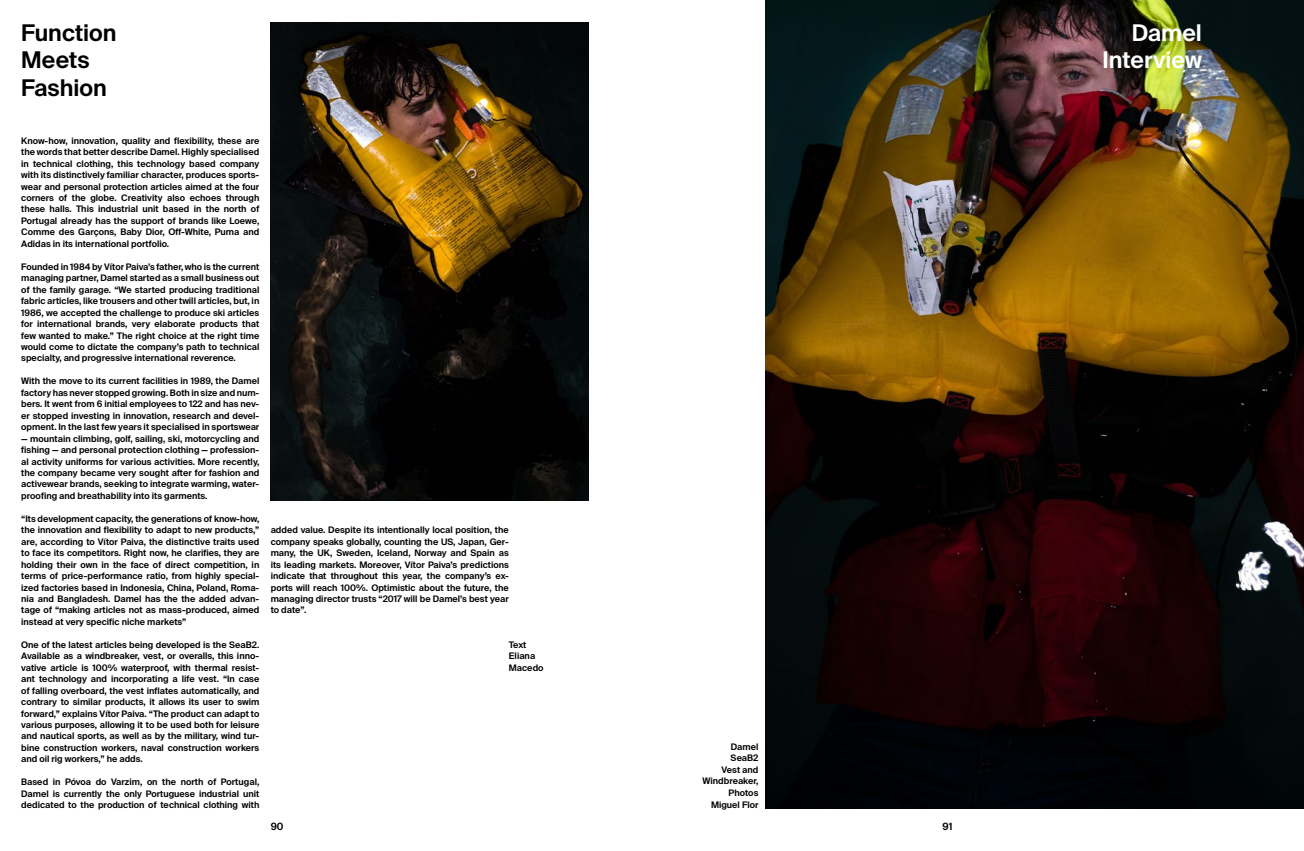
<style>
.page{position:relative;width:1304px;height:851px;background:#fff}
.page>*{position:absolute;margin:0;border:0;box-sizing:border-box;transform-origin:0 0}
.t1{font:600 23px/27.6px "Suisse Intl";color:#000}
.t2{font:600 23px/27.6px "Suisse Intl";color:#fff;text-align:right}
.t3{font:600 10px "Suisse Intl";color:#000}
.t4{font:600 9px/11.4px "Suisse Intl";color:#000;text-align:justify}
</style>
<div class="page">
<img style="left:271px;top:23px;width:317px;height:477px">
<img style="left:765px;top:0;width:539px;height:808px">
<h1 class="t1" style="left:21px;top:19px;width:97px">Function<br>Meets<br>Fashion</h1>
<p class="t4" style="left:21px;top:135px;width:240px">Know-how, innovation, quality and flexibility, these are the words that better describe Damel. Highly specialised in technical clothing, this technology based company with its distinctively familiar character, produces sports&shy;wear and personal protection articles aimed at the four corners of the globe. Creativity also echoes through these halls. This industrial unit based in the north of Portugal already has the support of brands like Loewe, Comme des Garçons, Baby Dior, Off-White, Puma and Adidas in its international portfolio.</p>
<p class="t4" style="left:21px;top:261px;width:240px">Founded in 1984 by Vítor Paiva’s father, who is the current managing partner, Damel started as a small business out of the family garage. “We started producing traditional fabric articles, like trousers and other twill articles, but, in 1986, we accepted the challenge to produce ski articles for international brands, very elaborate products that few wanted to make.” The right choice at the right time would come to dictate the company’s path to technical specialty, and progressive international reverence.</p>
<p class="t4" style="left:21px;top:375px;width:240px">With the move to its current facilities in 1989, the Damel factory has never stopped growing. Both in size and num&shy;bers. It went from 6 initial employees to 122 and has nev&shy;er stopped investing in innovation, research and devel&shy;opment. In the last few years it specialised in sportswear</p>
<p class="t4" style="left:21px;top:432px;width:240px">— mountain climbing, golf, sailing, ski, motorcycling and fishing — and personal protection clothing — profession&shy;al activity uniforms for various activities. More recently, the company became very sought after for fashion and activewear brands, seeking to integrate warming, water&shy;proofing and breathability into its garments.</p>
<p class="t4" style="left:21px;top:513px;width:240px">“Its development capacity, the generations of know-how, the innovation and flexibility to adapt to new products,” are, according to Vítor Paiva, the distinctive traits used to face its competitors. Right now, he clarifies, they are holding their own in the face of direct competition, in terms of price-performance ratio, from highly special&shy;ized factories based in Indonesia, China, Poland, Roma&shy;nia and Bangladesh. Damel has the the added advan&shy;tage of “making articles not as mass-produced, aimed instead at very specific niche markets”</p>
<p class="t4" style="left:21px;top:639px;width:240px">One of the latest articles being developed is the SeaB2.<br>Available as a windbreaker, vest, or overalls, this inno&shy;vative article is 100% waterproof, with thermal resist&shy;ant technology and incorporating a life vest. “In case of falling overboard, the vest inflates automatically, and contrary to similar products, it allows its user to swim forward,” explains Vítor Paiva. “The product can adapt to various purposes, allowing it to be used both for leisure and nautical sports, as well as by the military, wind tur&shy;bine construction workers, naval construction workers and oil rig workers,” he adds.</p>
<p class="t4" style="left:21px;top:776px;width:240px">Based in Póvoa do Varzim, on the north of Portugal, Damel is currently the only Portuguese industrial unit dedicated to the production of technical clothing with</p>
<p class="t4" style="left:271px;top:524px;width:240px">added value. Despite its intentionally local position, the company speaks globally, counting the US, Japan, Ger&shy;many, the UK, Sweden, Iceland, Norway and Spain as its leading markets. Moreover, Vítor Paiva’s predictions indicate that throughout this year, the company’s ex&shy;ports will reach 100%. Optimistic about the future, the managing director trusts “2017 will be Damel’s best year to date”.</p>
<p class="t4" style="left:509px;top:639px;width:36px;text-align:left">Text<br>Eliana<br>Macedo</p>
<p class="t4" style="left:703px;top:740px;width:57px;line-height:11.7px;text-align:right">Damel<br>SeaB2<br>Vest and<br>Windbreaker,<br>Photos<br>Miguel Flor</p>
<p class="t3" style="left:271px;top:820px;width:14px">90</p>
<p class="t3" style="left:943px;top:820px;width:11px">91</p>
<h1 class="t2" style="left:1102px;top:19px;width:101px">Damel<br>Interview</h1>
</div>
